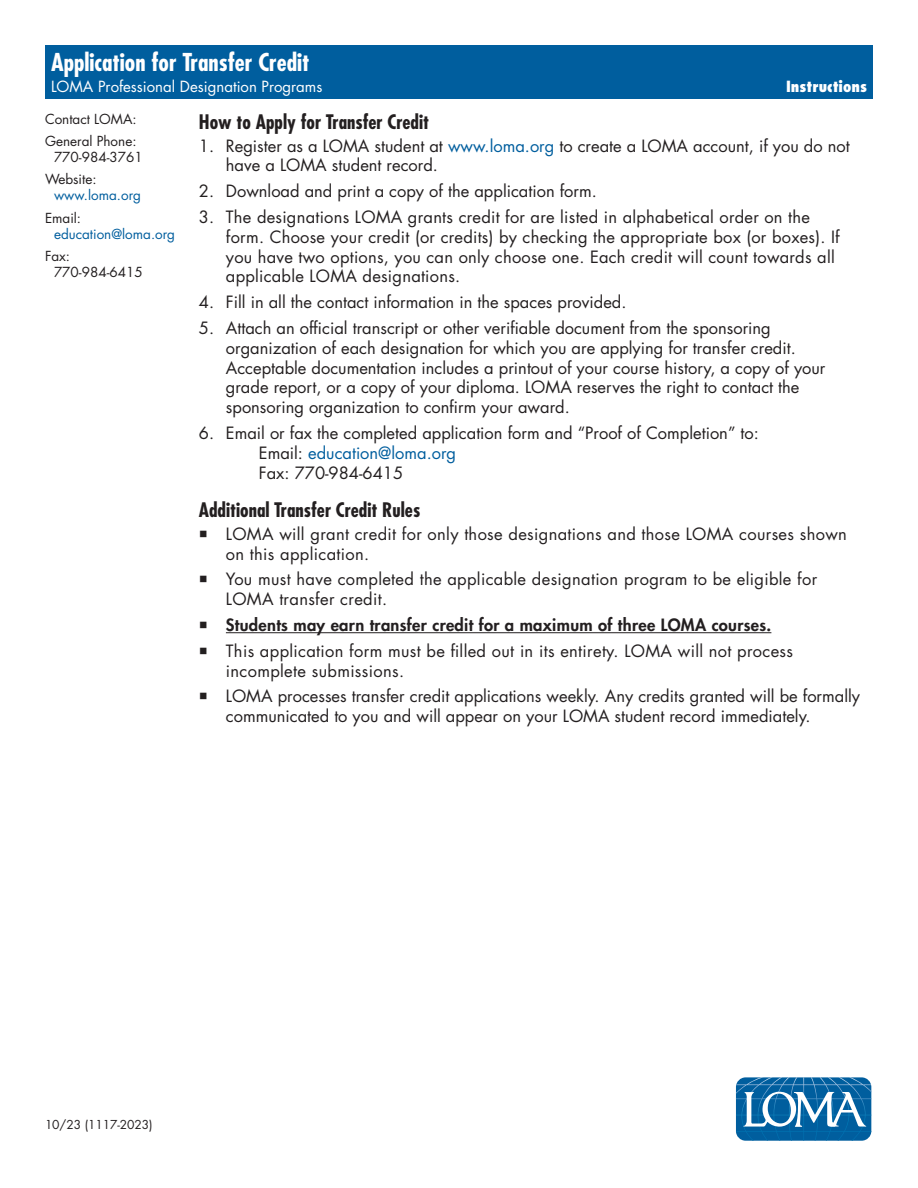
<style>
.page{position:relative;width:918px;height:1188px;background:#fff}
.page>*{position:absolute;margin:0;border:0;box-sizing:border-box;transform-origin:0 0}
.t1{font:700 condensed 24px "Futura Std";color:#fff}
.t2{font:700 condensed 19.5px "Futura Std";color:#231f20}
.t3{font:16.5px/19.8px "Futura Std";color:#231f20}
.t4{font:16.5px/19.8px "Futura Std";letter-spacing:.02em;color:#231f20}
.t5{font:800 16.5px "Futura Std";letter-spacing:.02em;color:#231f20}
.t6{font:15px "Futura Std";color:#fff}
.t7{font:800 condensed 15px "Futura Std";color:#fff}
.Sidebar_-_Front_page{font:13.5px/16.2px "Futura Std";color:#231f20}
.Sidebar_-_Front_page-2{font:13.5px/16.2px "Futura Std";color:#005e9e}
.t8{font:12px "Futura Std";letter-spacing:-.005em;color:#231f20}
.s1{color:#231f20}
.s2{color:#005e9e}
</style>
<div class="page">
<svg style="left:736px;top:1077px;width:135px;height:64px;background:#3580b3"></svg>
<div style="left:45px;top:45px;width:828px;height:54px;background:#005e9e"></div>
<hr style="left:226px;top:632px;width:545px;height:1px;background:#231f20">
<p class="t1" style="left:51px;top:48px;width:260px">Application for Transfer Credit</p>
<p class="t6" style="left:51px;top:77px;width:273px">LOMA Professional Designation Programs</p>
<p class="t7" style="left:786px;top:77px;width:82px">Instructions</p>
<p class="Sidebar_-_Front_page" style="left:45px;top:111px;width:93px">Contact LOMA:</p>
<p class="Sidebar_-_Front_page" style="left:54px;top:133px;width:90px;text-indent:-9px">General Phone:<br>770-984-3761</p>
<p class="Sidebar_-_Front_page-2" style="left:54px;top:171px;width:89px;text-indent:-9px"><span class="s1">Website: </span>www.loma.org</p>
<p class="Sidebar_-_Front_page-2" style="left:54px;top:210px;width:123px;text-indent:-9px"><span class="s1">Email: </span>education@loma.org</p>
<p class="Sidebar_-_Front_page" style="left:54px;top:248px;width:90px;text-indent:-9px">Fax:<br>770-984-6415</p>
<h1 class="t2" style="left:199px;top:110px;width:232px">How to Apply for Transfer Credit</h1>
<p class="t3" style="left:226px;top:136px;width:625px;text-indent:-27px">1. Register as a LOMA student at <span class="s2">www.loma.org</span> to create a LOMA account, if you do not have a LOMA student record.</p>
<p class="t3" style="left:199px;top:182px;width:400px">2. Download and print a copy of the application form.</p>
<p class="t3" style="left:226px;top:207px;width:615px;text-indent:-27px">3. The designations LOMA grants credit for are listed in alphabetical order on the form. Choose your credit (or credits) by checking the appropriate box (or boxes). If you have two options, you can only choose one. Each credit will count towards all applicable LOMA designations.</p>
<p class="t3" style="left:199px;top:293px;width:429px">4. Fill in all the contact information in the spaces provided.</p>
<p class="t3" style="left:226px;top:318px;width:601px;text-indent:-27px">5. Attach an official transcript or other verifiable document from the sponsoring organization of each designation for which you are applying for transfer credit.<br>Acceptable documentation includes a printout of your course history, a copy of your grade report, or a copy of your diploma. LOMA reserves the right to contact the sponsoring organization to confirm your award.</p>
<p class="t3" style="left:259px;top:423px;width:502px;text-indent:-60px">6. Email or fax the completed application form and “Proof of Completion” to:<br>Email: <span class="s2">education@loma.org<br></span>Fax: 770-984-6415</p>
<h1 class="t2" style="left:199px;top:498px;width:223px">Additional Transfer Credit Rules</h1>
<p class="t4" style="left:226px;top:524px;width:623px">LOMA will grant credit for only those designations and those LOMA courses shown on this application.</p>
<p class="t4" style="left:226px;top:570px;width:593px">You must have completed the applicable designation program to be eligible for<br>LOMA transfer credit.</p>
<p class="t5" style="left:226px;top:615px;width:547px">Students may earn transfer credit for a maximum of three LOMA courses.</p>
<p class="t4" style="left:226px;top:641px;width:569px">This application form must be filled out in its entirety. LOMA will not process incomplete submissions.</p>
<p class="t3" style="left:226px;top:687px;width:636px">LOMA processes transfer credit applications weekly. Any credits granted will be formally communicated to you and will appear on your LOMA student record immediately.</p>
<p class="t8" style="left:45px;top:1117px;width:109px">10/23 (1117-2023)</p>
</div>
